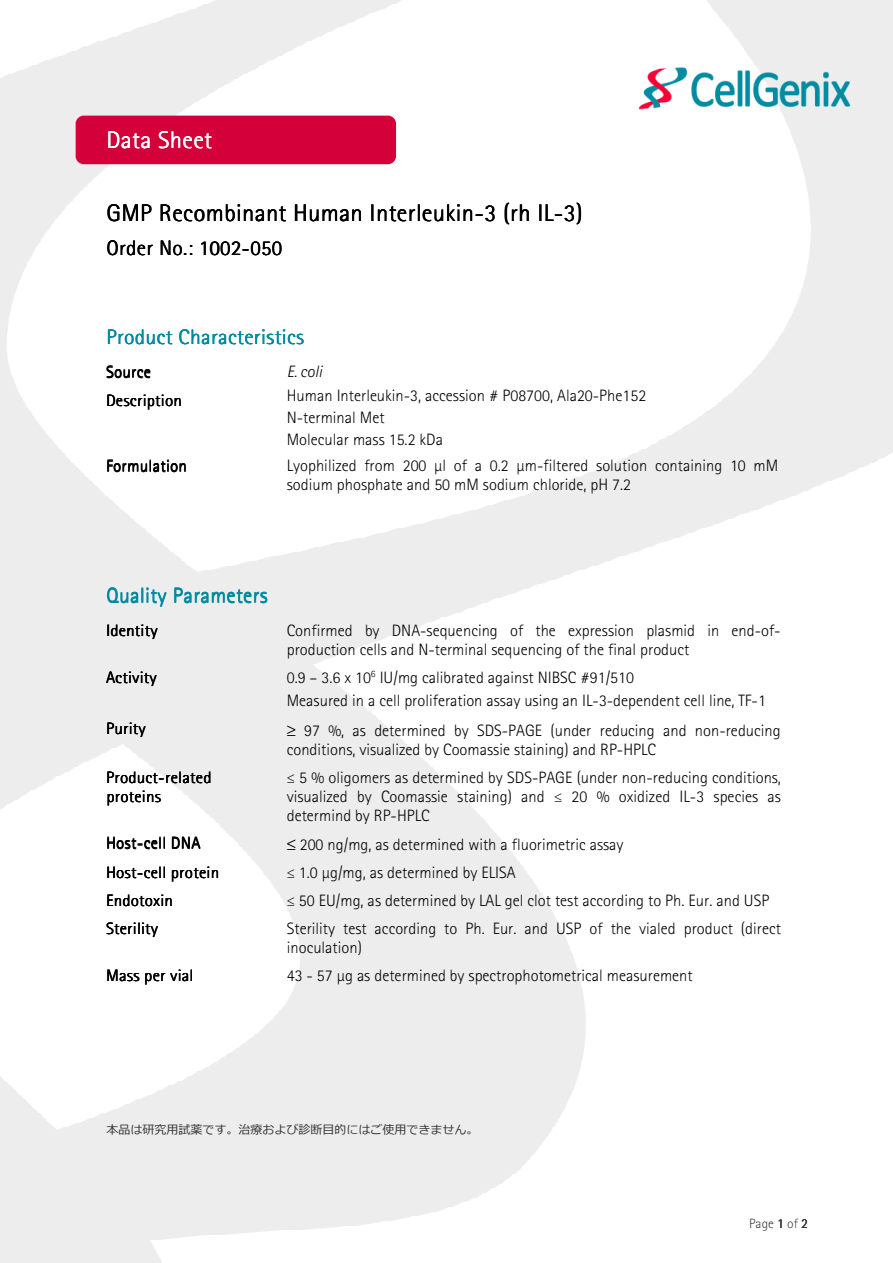
<style>
.page{position:relative;width:893px;height:1263px;background:#fff}
.page>*{position:absolute;margin:0;border:0;box-sizing:border-box;transform-origin:0 0}
.t1{font:300 24px "Rotis Sans Serif Std";letter-spacing:.025em;color:#000}
.t2{font:300 24px "Rotis Sans Serif Std";letter-spacing:.025em;color:#fff}
.t3{font:300 21px "Rotis Sans Serif Std";letter-spacing:.03em;color:#008b9f}
.t4{font:300 21px "Rotis Sans Serif Std";color:#000}
.t5{font:300 16.5px/19px "Rotis Sans Serif Std";color:#000}
.t6{font:300 16.5px "Rotis Sans Serif Std";letter-spacing:.03em;color:#000}
.t7{font:300 16.5px "Rotis Sans Serif Std";letter-spacing:.025em;color:#000}
.t8{font:italic 300 16.5px "Rotis Sans Serif Std";color:#000}
.t9{font:300 13.5px "Rotis Sans Serif Std";color:#404040}
.t10{font:12px "Meiryo";color:#333334}
</style>
<div class="page">
<img style="left:0;top:0;width:892px;height:1262px">
<img style="left:636px;top:66px;width:215px;height:44px">
<div style="left:76px;top:116px;width:320px;height:48px;background:#d30039;border-radius:8px"></div>
<h1 class="t2" style="left:107px;top:129px;width:107px">Data Sheet</h1>
<h1 class="t2" style="left:106px;top:129px;width:107px">Data Sheet</h1>
<h1 class="t2" style="left:132px;top:129px;width:9px">t</h1>
<h1 class="t2" style="left:204px;top:129px;width:9px">t</h1>
<h1 class="t1" style="left:370px;top:202px;width:214px">Interleukin-3 (rh IL-3)</h1>
<h1 class="t1" style="left:107px;top:202px;width:369px">GMP Recombinant Human Interleukin</h1>
<p class="t4" style="left:107px;top:239px;width:177px">Order No.: 1002-050</p>
<p class="t3" style="left:107px;top:328px;width:199px">Product Characteristics</p>
<p class="t5" style="left:106px;top:363px;width:46px">Source</p>
<p class="t8" style="left:287px;top:362px;width:38px">E. coli</p>
<p class="t6" style="left:106px;top:393px;width:77px">Description</p>
<p class="t6" style="left:106px;top:393px;width:77px">Description</p>
<p class="t5" style="left:287px;top:386px;width:361px;line-height:21.8px">Human Interleukin-3, accession # P08700, Ala20-Phe152<br>N-terminal Met<br>Molecular mass 15.2 kDa</p>
<p class="t6" style="left:106px;top:459px;width:82px">Formulation</p>
<p class="t6" style="left:106px;top:458px;width:82px">Formulation</p>
<p class="t5" style="left:287px;top:457px;width:493px">Lyophilized from 200 µl of a 0.2 µm-filtered solution containing 10 mM sodium phosphate and 50 mM sodium chloride, pH 7.2</p>
<p class="t3" style="left:107px;top:586px;width:163px">Quality Parameters</p>
<p class="t6" style="left:106px;top:623px;width:53px">Identity</p>
<p class="t6" style="left:106px;top:623px;width:53px">Identity</p>
<p class="t5" style="left:287px;top:622px;width:495px">Confirmed by DNA-sequencing of the expression plasmid in end-of&shy;production cells and N-terminal sequencing of the final product</p>
<p class="t5" style="left:106px;top:669px;width:52px">Activity</p>
<p class="t5" style="left:106px;top:669px;width:52px">Activity</p>
<p class="t5" style="left:287px;top:666px;width:481px;line-height:23.4px">0.9 – 3.6 x 10<sup>6</sup> IU/mg calibrated against NIBSC #91/510<br>Measured in a cell proliferation assay using an IL-3-dependent cell line, TF-1</p>
<p class="t5" style="left:106px;top:720px;width:41px">Purity</p>
<p class="t5" style="left:287px;top:721px;width:495px">≥ 97 %, as determined by SDS-PAGE (under reducing and non-reducing conditions, visualized by Coomassie staining) and RP-HPLC</p>
<p class="t6" style="left:106px;top:770px;width:106px">Product-related</p>
<p class="t5" style="left:287px;top:768px;width:496px;text-align:justify">≤ 5 % oligomers as determined by SDS-PAGE (under non-reducing conditions, visualized by Coomassie staining) and ≤ 20 % oxidized IL-3 species as determind by RP-HPLC</p>
<p class="t6" style="left:165px;top:770px;width:48px">related</p>
<p class="t6" style="left:107px;top:789px;width:56px">proteins</p>
<p class="t6" style="left:106px;top:789px;width:56px">proteins</p>
<p class="t5" style="left:144px;top:834px;width:58px">cell DNA</p>
<p class="t5" style="left:287px;top:836px;width:338px">≤ 200 ng/mg, as determined with a fluorimetric assay</p>
<p class="t6" style="left:106px;top:866px;width:114px">Host-cell protein</p>
<p class="t7" style="left:106px;top:836px;width:96px">Host-cell DNA</p>
<p class="t6" style="left:144px;top:865px;width:77px">cell protein</p>
<p class="t5" style="left:287px;top:864px;width:230px">≤ 1.0 µg/mg, as determined by ELISA</p>
<p class="t5" style="left:106px;top:892px;width:68px">Endotoxin</p>
<p class="t5" style="left:106px;top:892px;width:68px">Endotoxin</p>
<p class="t5" style="left:287px;top:892px;width:484px">≤ 50 EU/mg, as determined by LAL gel clot test according to Ph. Eur. and USP</p>
<p class="t6" style="left:106px;top:921px;width:53px">Sterility</p>
<p class="t6" style="left:106px;top:921px;width:53px">Sterility</p>
<p class="t5" style="left:287px;top:920px;width:496px">Sterility test according to Ph. Eur. and USP of the vialed product (direct inoculation)</p>
<p class="t5" style="left:106px;top:967px;width:89px">Mass per vial</p>
<p class="t5" style="left:287px;top:967px;width:407px">43 - 57 µg as determined by spectrophotometrical measurement</p>
<p class="t10" style="left:106px;top:1121px;width:373px">本品は研究用試薬です。治療および診断目的にはご使用できません。</p>
<p class="t9" style="left:749px;top:1217px;width:60px">Page 1 of 2</p>
</div>
